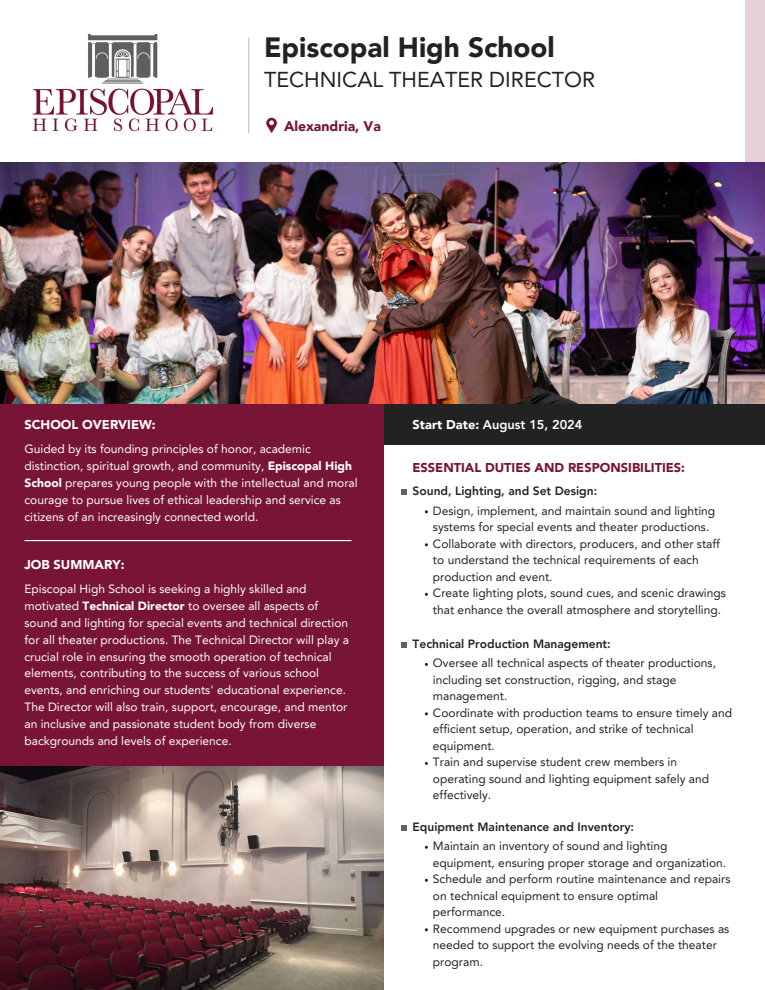
<style>
.page{position:relative;width:765px;height:990px;background:#fff}
.page>*{position:absolute;margin:0;border:0;box-sizing:border-box;transform-origin:0 0}
.t1{font:900 27.88px "Avenir LT Pro";color:#222}
.t2{font:21.52px "Avenir LT Pro";color:#222}
.t3{font:900 14px "Avenir LT Pro";color:#781436}
.t4{font:900 12.8px "Avenir LT Pro";color:#781436}
.t5{font:900 12.8px "Avenir LT Pro";color:#fff}
.t6{font:800 12.8px "Avenir LT Pro";color:#fff}
.t7{font:12px/16.5px "Avenir LT Pro";color:#222}
.t8{font:12px/16.8px "Avenir LT Pro";color:#fff}
.t9{font:800 12px "Avenir LT Pro";color:#222}
.s1{font-weight:900}
</style>
<div class="page">
<div style="left:746px;top:0;width:19px;height:169px;background:#e4d0d6"></div>
<img style="left:0;top:163px;width:765px;height:241px">
<hr style="left:248px;top:38px;width:1px;height:95px;background:#000">
<div style="left:384px;top:404px;width:381px;height:41px;background:#222"></div>
<svg style="left:401px;top:490px;width:5px;height:5px"></svg>
<svg style="left:401px;top:642px;width:5px;height:5px"></svg>
<svg style="left:401px;top:825px;width:5px;height:5px"></svg>
<div style="left:0;top:404px;width:384px;height:586px;background:#781436"></div>
<hr style="left:25px;top:540px;width:326px;height:1px;background:#fff">
<img style="left:0;top:766px;width:384px;height:224px">
<img style="left:32px;top:34px;width:180px;height:97px">
<svg style="left:266px;top:118px;width:11px;height:15px"></svg>
<h1 class="t1" style="left:264px;top:36px;width:292px">Episcopal High School</h1>
<h2 class="t2" style="left:264px;top:71px;width:333px">TECHNICAL THEATER DIRECTOR</h2>
<p class="t3" style="left:284px;top:120px;width:98px">Alexandria, Va</p>
<h4 class="t5" style="left:25px;top:420px;width:133px">SCHOOL OVERVIEW:</h4>
<p class="t8" style="left:25px;top:442px;width:335px">Guided by its founding principles of honor, academic distinction, spiritual growth, and community, <span class="s1">Episcopal High School</span> prepares young people with the intellectual and moral courage to pursue lives of ethical leadership and service as citizens of an increasingly connected world.</p>
<p class="t5" style="left:25px;top:559px;width:101px">JOB SUMMARY:</p>
<p class="t8" style="left:25px;top:582px;width:326px">Episcopal High School is seeking a highly skilled and motivated <span class="s1">Technical Director</span> to oversee all aspects of sound and lighting for special events and technical direction for all theater productions. The Technical Director will play a crucial role in ensuring the smooth operation of technical elements, contributing to the success of various school events, and enriching our students' educational experience.<br>The Director will also train, support, encourage, and mentor an inclusive and passionate student body from diverse backgrounds and levels of experience.</p>
<p class="t6" style="left:413px;top:419px;width:171px"><span class="s1">Start Date:</span> August 15, 2024</p>
<h2 class="t4" style="left:413px;top:462px;width:274px">ESSENTIAL DUTIES AND RESPONSIBILITIES:</h2>
<p class="t9" style="left:413px;top:486px;width:186px">Sound, Lighting, and Set Design:</p>
<p class="t7" style="left:433px;top:504px;width:284px">Design, implement, and maintain sound and lighting systems for special events and theater productions.</p>
<h3 class="t7" style="left:433px;top:537px;width:289px">Collaborate with directors, producers, and other staff to understand the technical requirements of each production and event.</h3>
<h2 class="t7" style="left:433px;top:586px;width:295px">Create lighting plots, sound cues, and scenic drawings that enhance the overall atmosphere and storytelling.</h2>
<h2 class="t9" style="left:413px;top:639px;width:200px">Technical Production Management:</h2>
<h4 class="t7" style="left:433px;top:656px;width:285px">Oversee all technical aspects of theater productions, including set construction, rigging, and stage management.</h4>
<p class="t7" style="left:433px;top:706px;width:301px">Coordinate with production teams to ensure timely and efficient setup, operation, and strike of technical equipment.</p>
<p class="t7" style="left:433px;top:755px;width:278px">Train and supervise student crew members in operating sound and lighting equipment safely and effectively.</p>
<p class="t7" style="left:433px;top:839px;width:295px">Maintain an inventory of sound and lighting equipment, ensuring proper storage and organization.</p>
<h4 class="t7" style="left:433px;top:872px;width:299px">Schedule and perform routine maintenance and repairs on technical equipment to ensure optimal performance.</h4>
<p class="t7" style="left:433px;top:921px;width:298px">Recommend upgrades or new equipment purchases as needed to support the evolving needs of the theater program.</p>
<p class="t9" style="left:413px;top:821px;width:223px">Equipment Maintenance and Inventory:</p>
</div>
